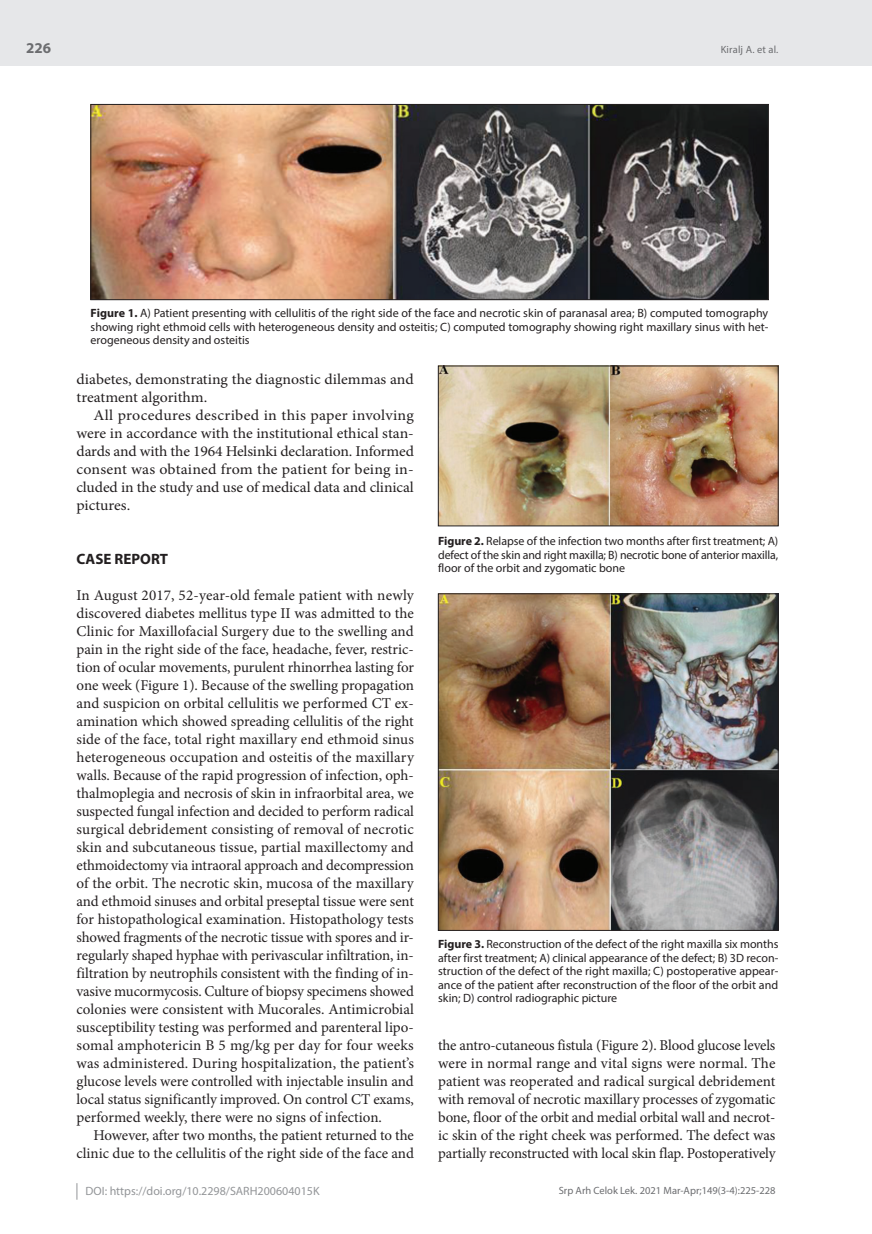
<style>
.page{position:relative;width:872px;height:1234px;background:#fff}
.page>*{position:absolute;margin:0;border:0;box-sizing:border-box;transform-origin:0 0}
.t1{font:15px/18px "Minion Pro";letter-spacing:-.005em;color:#231f20;text-align:justify}
.t2{font:15px/18px "Minion Pro";letter-spacing:-.005em;color:#231f20;text-align:justify;scale:1.06 1}
.t3{font:15px/18px "Minion Pro";letter-spacing:-.005em;color:#231f20;scale:1.05 1}
.t4{font:700 15px "Myriad Pro";color:#231f20}
.t5{font:700 15px "Myriad Pro";color:#6c6d70}
.t6{font:12px/13.5px "Myriad Pro";color:#231f20;text-align:justify}
.t7{font:12px "Myriad Pro";color:#939598}
.t8{font:10.5px "Myriad Pro";color:#6c6d70}
.s1{font-weight:700}
</style>
<div class="page">
<div style="left:0;top:0;width:872px;height:66px;background:#e6e7e9"></div>
<svg style="left:77px;top:1183px;width:1px;height:16px"></svg>
<img style="left:93px;top:106px;width:673px;height:192px">
<div style="left:91px;top:104px;width:677px;height:196px;border:1px solid #231f20"></div>
<img style="left:440px;top:368px;width:336px;height:156px">
<img style="left:440px;top:595px;width:336px;height:333px">
<div style="left:438px;top:593px;width:340px;height:337px;border:1px solid #231f20"></div>
<p class="t5" style="left:26px;top:38px;width:26px">226</p>
<p class="t8" style="left:720px;top:43px;width:59px">Kiralj A. et al.</p>
<p class="t6" style="left:91px;top:306px;width:679px"><span class="s1">Figure 1.</span> A) Patient presenting with cellulitis of the right side of the face and necrotic skin of paranasal area; B) computed tomography showing right ethmoid cells with heterogeneous density and osteitis; C) computed tomography showing right maxillary sinus with het&shy;erogeneous density and osteitis</p>
<p class="t3" style="left:77px;top:370px;width:323px">diabetes, demonstrating the diagnostic dilemmas and treatment algorithm.</p>
<p class="t2" style="left:77px;top:406px;width:320px;text-indent:17px">All procedures described in this paper involving were in accordance with the institutional ethical stan&shy;dards and with the 1964 Helsinki declaration. Informed consent was obtained from the patient for being in&shy;cluded in the study and use of medical data and clinical pictures.</p>
<p class="t4" style="left:77px;top:549px;width:93px">CASE REPORT</p>
<p class="t1" style="left:77px;top:586px;width:339px">In August 2017, 52-year-old female patient with newly discovered diabetes mellitus type II was admitted to the Clinic for Maxillofacial Surgery due to the swelling and pain in the right side of the face, headache, fever, restric&shy;tion of ocular movements, purulent rhinorrhea lasting for one week (Figure 1). Because of the swelling propagation and suspicion on orbital cellulitis we performed CT ex&shy;amination which showed spreading cellulitis of the right side of the face, total right maxillary end ethmoid sinus heterogeneous occupation and osteitis of the maxillary walls. Because of the rapid progression of infection, oph&shy;thalmoplegia and necrosis of skin in infraorbital area, we suspected fungal infection and decided to perform radical surgical debridement consisting of removal of necrotic skin and subcutaneous tissue, partial maxillectomy and ethmoidectomy via intraoral approach and decompression of the orbit. The necrotic skin, mucosa of the maxillary and ethmoid sinuses and orbital preseptal tissue were sent for histopathological examination. Histopathology tests showed fragments of the necrotic tissue with spores and ir&shy;regularly shaped hyphae with perivascular infiltration, in&shy;filtration by neutrophils consistent with the finding of in&shy;vasive mucormycosis. Culture of biopsy specimens showed colonies were consistent with Mucorales. Antimicrobial susceptibility testing was performed and parenteral lipo&shy;somal amphotericin B 5 mg/kg per day for four weeks was administered. During hospitalization, the patient’s glucose levels were controlled with injectable insulin and local status significantly improved. On control CT exams, performed weekly, there were no signs of infection.</p>
<p class="t1" style="left:77px;top:1126px;width:339px;text-align:right">However, after two months, the patient returned to the clinic due to the cellulitis of the right side of the face and</p>
<p class="t6" style="left:438px;top:534px;width:342px"><span class="s1">Figure 2.</span> Relapse of the infection two months after first treatment; A) defect of the skin and right maxilla; B) necrotic bone of anterior maxilla, floor of the orbit and zygomatic bone</p>
<p class="t6" style="left:438px;top:936px;width:342px"><span class="s1">Figure 3.</span> Reconstruction of the defect of the right maxilla six months after first treatment; A) clinical appearance of the defect; B) 3D recon&shy;struction of the defect of the right maxilla; C) postoperative appear&shy;ance of the patient after reconstruction of the floor of the orbit and skin; D) control radiographic picture</p>
<p class="t1" style="left:438px;top:1036px;width:339px">the antro-cutaneous fistula (Figure 2). Blood glucose levels were in normal range and vital signs were normal. The patient was reoperated and radical surgical debridement with removal of necrotic maxillary processes of zygomatic bone, floor of the orbit and medial orbital wall and necrot&shy;ic skin of the right cheek was performed. The defect was partially reconstructed with local skin flap. Postoperatively</p>
<p class="t7" style="left:86px;top:1183px;width:235px">DOI: https://doi.org/10.2298/SARH200604015K</p>
<p class="t8" style="left:559px;top:1184px;width:218px">Srp Arh Celok Lek. 2021 Mar-Apr;149(3-4):225-228</p>
</div>
